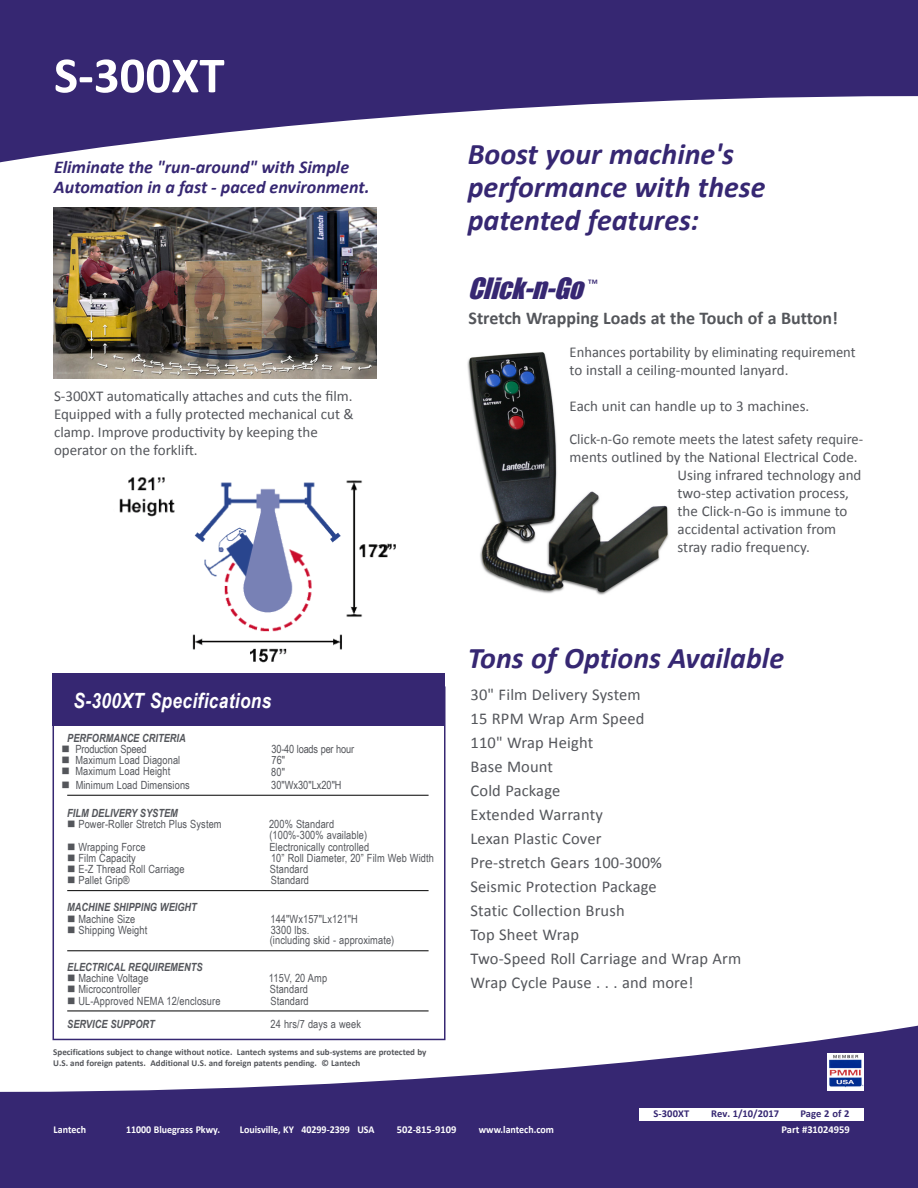
<style>
.page{position:relative;width:918px;height:1188px;background:#fff}
.page>*{position:absolute;margin:0;border:0;box-sizing:border-box;transform-origin:0 0}
.t1{font:700 51px "Calibri";color:#fff}
.t2{font:italic 700 30px/33px "Calibri";color:#362772}
.t3{font:italic 27px "Impact";color:#362772}
.t4{font:italic 700 21px "Arial Narrow";letter-spacing:.02em;color:#fff}
.t5{font:italic 700 18px/19.5px "Calibri";color:#362772}
.t6{font:700 18px "Calibri";color:#54565b}
.t7{font:16.5px/24px "Calibri";letter-spacing:.01em;color:#54565b}
.t8{font:15px/18px "Calibri";color:#54565b}
.t9{font:15px "Calibri";color:#54565b;scale:.96 1}
.t10{font:15px "Calibri";color:#362772}
.Spec_Copy-Last_Line{font:11.25px/11.2px "Arial Narrow";letter-spacing:.01em;color:#54565b}
.Spec_Copy-Last_Line-2{font:italic 700 11.25px "Arial Narrow";color:#54565b}
.Spec_Copy-Last_Line-3{font:11.25px/11.2px "Arial Narrow";letter-spacing:-.015em;color:#54565b}
.Spec_Copy-Last_Line-4{font:700 10.5px "Calibri";color:#fff;scale:.95 1}
.Spec_Copy-Last_Line-5{font:700 10.5px "Calibri";color:#362772}
.Spec_Copy-Last_Line-6{font:700 10.5px "Calibri";color:#fff}
.t11{font:700 9px/10.8px "Calibri";color:#54565b}
</style>
<div class="page">
<img style="left:54px;top:207px;width:322px;height:172px">
<img style="left:467px;top:352px;width:202px;height:243px">
<svg style="left:0;top:1026px;width:918px;height:162px;fill:#362772"></svg>
<svg style="left:0;top:0;width:918px;height:162px;fill:#362772"></svg>
<div style="left:828px;top:1053px;width:36px;height:37px;background:#fff"></div>
<img style="left:829px;top:1054px;width:34px;height:34px">
<div style="left:640px;top:1108px;width:224px;height:12px;background:#fff"></div>
<div style="left:53px;top:686px;width:393px;height:354px;border:2px solid #362772"></div>
<div style="left:52px;top:673px;width:394px;height:53px;background:#362772"></div>
<hr style="left:67px;top:795px;width:362px;height:1px;background:#000">
<hr style="left:67px;top:890px;width:362px;height:1px;background:#000">
<hr style="left:67px;top:950px;width:362px;height:1px;background:#000">
<hr style="left:67px;top:1011px;width:362px;height:1px;background:#000">
<img style="left:119px;top:477px;width:277px;height:186px">
<p class="t1" style="left:54px;top:43px;width:172px">S-300XT</p>
<p class="t5" style="left:54px;top:157px;width:317px">Eliminate the "run-around" with Simple<br>Automation in a fast - paced environment.</p>
<p class="t8" style="left:54px;top:387px;width:301px">S-300XT automatically attaches and cuts the film.<br>Equipped with a fully protected mechanical cut &amp; clamp. Improve productivity by keeping the operator on the forklift.</p>
<p class="t2" style="left:468px;top:138px;width:299px">Boost your machine's performance with these patented features:</p>
<p class="t3" style="left:468px;top:267px;width:127px">Click-n-Go</p>
<p class="t10" style="left:588px;top:274px;width:12px">™</p>
<p class="t6" style="left:469px;top:306px;width:371px">Stretch Wrapping Loads at the Touch of a Button!</p>
<p class="t8" style="left:570px;top:343px;width:288px">Enhances portability by eliminating requirement to install a ceiling-mounted lanyard.</p>
<p class="t8" style="left:570px;top:397px;width:241px">Each unit can handle up to 3 machines.</p>
<p class="t9" style="left:570px;top:429px;width:307px">Click-n-Go remote meets the latest safety require-</p>
<p class="t8" style="left:570px;top:448px;width:290px">ments outlined by the National Electrical Code.</p>
<p class="t8" style="left:678px;top:466px;width:185px">Using infrared technology and</p>
<p class="t8" style="left:678px;top:484px;width:173px">two-step activation process,</p>
<p class="t8" style="left:678px;top:502px;width:171px">the Click-n-Go is immune to</p>
<p class="t8" style="left:678px;top:520px;width:160px">accidental activation from</p>
<p class="t8" style="left:678px;top:538px;width:134px">stray radio frequency.</p>
<p class="t4" style="left:74px;top:685px;width:199px">S-300XT Specifications</p>
<p class="Spec_Copy-Last_Line-2" style="left:67px;top:729px;width:120px">PERFORMANCE CRITERIA</p>
<p class="Spec_Copy-Last_Line-3" style="left:62px;top:743px;width:87px">■ Production Speed</p>
<p class="Spec_Copy-Last_Line" style="left:62px;top:754px;width:120px">■ Maximum Load Diagonal</p>
<p class="Spec_Copy-Last_Line" style="left:62px;top:765px;width:110px">■ Maximum Load Height</p>
<p class="Spec_Copy-Last_Line" style="left:62px;top:779px;width:130px">■ Minimum Load Dimensions</p>
<p class="Spec_Copy-Last_Line-2" style="left:67px;top:804px;width:112px">FILM DELIVERY SYSTEM</p>
<p class="Spec_Copy-Last_Line" style="left:67px;top:818px;width:156px">■ Power-Roller Stretch Plus System</p>
<p class="Spec_Copy-Last_Line" style="left:67px;top:841px;width:80px">■ Wrapping Force</p>
<p class="Spec_Copy-Last_Line" style="left:67px;top:852px;width:70px">■ Film Capacity</p>
<p class="Spec_Copy-Last_Line" style="left:67px;top:863px;width:119px">■ E-Z Thread Roll Carriage</p>
<p class="Spec_Copy-Last_Line" style="left:67px;top:874px;width:64px">■ Pallet Grip®</p>
<p class="Spec_Copy-Last_Line-3" style="left:271px;top:743px;width:84px">30-40 loads per hour<br>76"</p>
<p class="Spec_Copy-Last_Line" style="left:271px;top:765px;width:72px;line-height:13.5px">80"<br>30"Wx30"Lx20"H</p>
<p class="Spec_Copy-Last_Line" style="left:269px;top:818px;width:166px">200% Standard<br>(100%-300% available)<br>Electronically controlled<br>10” Roll Diameter, 20” Film Web Width<br>Standard<br>Standard</p>
<p class="Spec_Copy-Last_Line-2" style="left:67px;top:899px;width:131px">MACHINE SHIPPING WEIGHT</p>
<p class="Spec_Copy-Last_Line" style="left:67px;top:913px;width:70px">■ Machine Size</p>
<p class="Spec_Copy-Last_Line" style="left:270px;top:913px;width:89px">144"Wx157"Lx121"H</p>
<p class="Spec_Copy-Last_Line" style="left:67px;top:924px;width:82px">■ Shipping Weight</p>
<p class="Spec_Copy-Last_Line" style="left:270px;top:924px;width:126px">3300 lbs.<br>(including skid - approximate)</p>
<p class="Spec_Copy-Last_Line-2" style="left:67px;top:958px;width:137px">ELECTRICAL REQUIREMENTS</p>
<p class="Spec_Copy-Last_Line" style="left:67px;top:972px;width:83px">■ Machine Voltage</p>
<p class="Spec_Copy-Last_Line" style="left:269px;top:972px;width:60px">115V, 20 Amp</p>
<p class="Spec_Copy-Last_Line" style="left:67px;top:983px;width:75px">■ Microcontroller</p>
<p class="Spec_Copy-Last_Line" style="left:270px;top:983px;width:40px">Standard</p>
<p class="Spec_Copy-Last_Line" style="left:67px;top:995px;width:155px">■ UL-Approved NEMA 12/enclosure</p>
<p class="Spec_Copy-Last_Line" style="left:271px;top:995px;width:40px">Standard</p>
<p class="Spec_Copy-Last_Line-2" style="left:67px;top:1016px;width:89px">SERVICE SUPPORT</p>
<p class="Spec_Copy-Last_Line" style="left:271px;top:1018px;width:92px">24 hrs/7 days a week</p>
<p class="t11" style="left:53px;top:1047px;width:375px">Specifications subject to change without notice. Lantech systems and sub-systems are protected by<br>U.S. and foreign patents. Additional U.S. and foreign patents pending. © Lantech</p>
<p class="t2" style="left:468px;top:642px;width:318px">Tons of Options Available</p>
<p class="t7" style="left:471px;top:683px;width:272px">30" Film Delivery System<br>15 RPM Wrap Arm Speed<br>110" Wrap Height<br>Base Mount<br>Cold Package<br>Extended Warranty<br>Lexan Plastic Cover<br>Pre-stretch Gears 100-300%<br>Seismic Protection Package<br>Static Collection Brush<br>Top Sheet Wrap<br>Two-Speed Roll Carriage and Wrap Arm<br>Wrap Cycle Pause . . . and more!</p>
<p class="Spec_Copy-Last_Line-4" style="left:54px;top:1123px;width:36px">Lantech</p>
<p class="Spec_Copy-Last_Line-4" style="left:126px;top:1123px;width:100px">11000 Bluegrass Pkwy.</p>
<p class="Spec_Copy-Last_Line-4" style="left:240px;top:1123px;width:143px">Louisville, KY 40299-2399 USA</p>
<p class="Spec_Copy-Last_Line-6" style="left:397px;top:1123px;width:61px">502-815-9109</p>
<p class="Spec_Copy-Last_Line-4" style="left:479px;top:1123px;width:81px">www.lantech.com</p>
<p class="Spec_Copy-Last_Line-5" style="left:654px;top:1107px;width:37px">S-300XT</p>
<p class="Spec_Copy-Last_Line-5" style="left:711px;top:1107px;width:69px">Rev. 1/10/2017</p>
<p class="Spec_Copy-Last_Line-5" style="left:800px;top:1107px;width:51px">Page 2 of 2</p>
<p class="Spec_Copy-Last_Line-6" style="left:782px;top:1123px;width:70px">Part #31024959</p>
</div>
